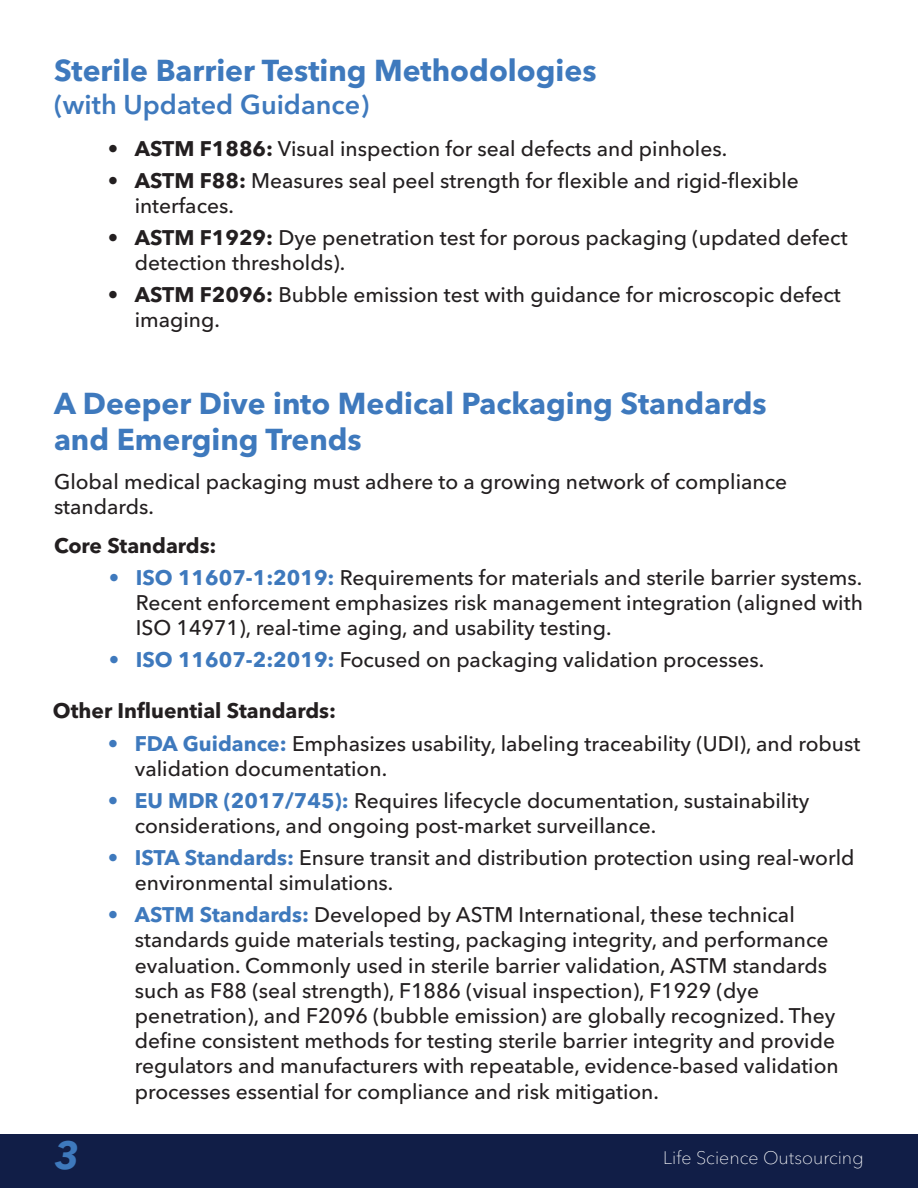
<style>
.page{position:relative;width:918px;height:1188px;background:#fff}
.page>*{position:absolute;margin:0;border:0;box-sizing:border-box;transform-origin:0 0}
.t1{font:italic 700 39px "Avenir Next LT Pro";color:#3e79bd}
.t2{font:700 30px/36px "Avenir Next LT Pro";color:#3e79bd}
.t3{font:600 27px "Avenir Next LT Pro";color:#3e79bd}
.t4{font:500 21px/25.2px "Avenir Next LT Pro";color:#231f20}
.t5{font:700 21px "Avenir Next LT Pro";color:#231f20}
.t6{font:100 18px "Avenir Next LT Pro";color:#fff}
.s1{font-weight:700}
.s2{font-weight:700;color:#3e79bd}
</style>
<div class="page">
<div style="left:0;top:1134px;width:918px;height:54px;background:#111e47"></div>
<p class="t2" style="left:54px;top:53px;width:544px">Sterile Barrier Testing Methodologies</p>
<p class="t3" style="left:54px;top:88px;width:317px">(with Updated Guidance)</p>
<p class="t4" style="left:108px;top:136px;width:621px"><span class="s1">• ASTM F1886:</span> Visual inspection for seal defects and pinholes.</p>
<p class="t4" style="left:135px;top:168px;width:666px;text-indent:-27px"><span class="s1">• ASTM F88:</span> Measures seal peel strength for flexible and rigid-flexible interfaces.</p>
<p class="t4" style="left:135px;top:225px;width:714px;text-indent:-27px"><span class="s1">• ASTM F1929:</span> Dye penetration test for porous packaging (updated defect detection thresholds).</p>
<p class="t4" style="left:135px;top:282px;width:707px;text-indent:-27px"><span class="s1">• ASTM F2096:</span> Bubble emission test with guidance for microscopic defect imaging.</p>
<p class="t2" style="left:54px;top:386px;width:714px">A Deeper Dive into Medical Packaging Standards and Emerging Trends</p>
<p class="t4" style="left:54px;top:469px;width:735px">Global medical packaging must adhere to a growing network of compliance standards.</p>
<p class="t5" style="left:54px;top:533px;width:164px">Core Standards:</p>
<p class="t4" style="left:136px;top:565px;width:729px;text-align:justify;text-indent:-27px"><span class="s2">• ISO 11607-1:2019:</span> Requirements for materials and sterile barrier systems.<br>Recent enforcement emphasizes risk management integration (aligned with ISO 14971), real-time aging, and usability testing.</p>
<p class="t4" style="left:109px;top:647px;width:657px"><span class="s2">• ISO 11607-2:2019:</span> Focused on packaging validation processes.</p>
<p class="t5" style="left:53px;top:697px;width:285px">Other Influential Standards:</p>
<p class="t4" style="left:135px;top:731px;width:727px;text-indent:-27px"><span class="s2">• FDA Guidance:</span> Emphasizes usability, labeling traceability (UDI), and robust validation documentation.</p>
<p class="t4" style="left:135px;top:788px;width:676px;text-indent:-27px"><span class="s2">• EU MDR (2017/745):</span> Requires lifecycle documentation, sustainability considerations, and ongoing post-market surveillance.</p>
<p class="t4" style="left:135px;top:845px;width:721px;text-indent:-27px"><span class="s2">• ISTA Standards:</span> Ensure transit and distribution protection using real-world environmental simulations.</p>
<p class="t4" style="left:135px;top:902px;width:705px;text-indent:-27px"><span class="s2">• ASTM Standards:</span> Developed by ASTM International, these technical standards guide materials testing, packaging integrity, and performance evaluation. Commonly used in sterile barrier validation, ASTM standards such as F88 (seal strength), F1886 (visual inspection), F1929 (dye penetration), and F2096 (bubble emission) are globally recognized. They define consistent methods for testing sterile barrier integrity and provide regulators and manufacturers with repeatable, evidence-based validation processes essential for compliance and risk mitigation.</p>
<p class="t1" style="left:54px;top:1131px;width:27px">3</p>
<p class="t6" style="left:663px;top:1147px;width:202px">Life Science Outsourcing</p>
</div>
